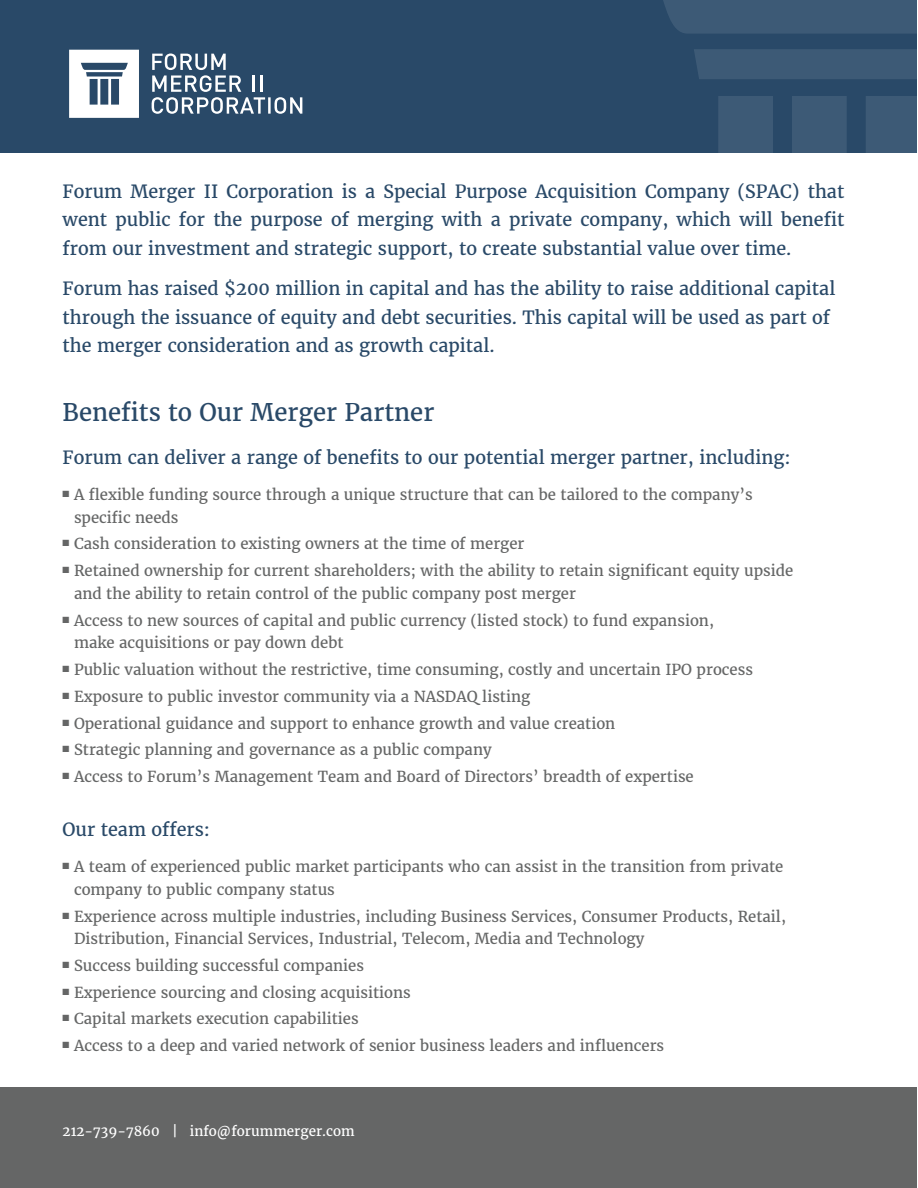
<style>
.page{position:relative;width:918px;height:1188px;background:#fff}
.page>*{position:absolute;margin:0;border:0;box-sizing:border-box;transform-origin:0 0}
.t1{font:24px "Merriweather";color:#294968}
.t2{font:18px/28.5px "Merriweather";color:#294968;text-align:justify}
.t3{font:15px/22.5px "Merriweather";color:#656666}
.t4{font:13.5px "Merriweather";color:#fff}
</style>
<div class="page">
<div style="left:1px;top:0;width:916px;height:153px;background:#294968"></div>
<svg style="left:663px;top:0;width:254px;height:153px;fill:#3d5a76"></svg>
<div style="left:1px;top:1087px;width:916px;height:100px;background:#656666"></div>
<svg style="left:69px;top:50px;width:70px;height:68px"></svg>
<svg style="left:152px;top:53px;width:150px;height:61px"></svg>
<p class="t2" style="left:63px;top:177px;width:783px">Forum Merger II Corporation is a Special Purpose Acquisition Company (SPAC) that went public for the purpose of merging with a private company, which will benefit from our investment and strategic support, to create substantial value over time.</p>
<p class="t2" style="left:63px;top:275px;width:774px;text-align:left">Forum has raised $200 million in capital and has the ability to raise additional capital through the issuance of equity and debt securities. This capital will be used as part of the merger consideration and as growth capital.</p>
<h1 class="t1" style="left:63px;top:398px;width:373px">Benefits to Our Merger Partner</h1>
<p class="t2" style="left:63px;top:443px;width:730px">Forum can deliver a range of benefits to our potential merger partner, including:</p>
<p class="t3" style="left:74px;top:484px;width:680px;text-indent:-11px">■ A flexible funding source through a unique structure that can be tailored to the company’s specific needs</p>
<p class="t3" style="left:63px;top:533px;width:463px">■ Cash consideration to existing owners at the time of merger</p>
<p class="t3" style="left:74px;top:560px;width:721px;text-indent:-11px">■ Retained ownership for current shareholders; with the ability to retain significant equity upside and the ability to retain control of the public company post merger</p>
<p class="t3" style="left:74px;top:609px;width:642px;text-indent:-11px">■ Access to new sources of capital and public currency (listed stock) to fund expansion, make acquisitions or pay down debt</p>
<p class="t3" style="left:63px;top:658px;width:692px">■ Public valuation without the restrictive, time consuming, costly and uncertain IPO process</p>
<p class="t3" style="left:63px;top:685px;width:469px">■ Exposure to public investor community via a NASDAQ listing</p>
<p class="t3" style="left:63px;top:712px;width:554px">■ Operational guidance and support to enhance growth and value creation</p>
<p class="t3" style="left:63px;top:739px;width:431px">■ Strategic planning and governance as a public company</p>
<p class="t3" style="left:63px;top:766px;width:633px">■ Access to Forum’s Management Team and Board of Directors’ breadth of expertise</p>
<p class="t2" style="left:63px;top:816px;width:149px">Our team offers:</p>
<p class="t3" style="left:74px;top:856px;width:711px;text-indent:-11px">■ A team of experienced public market participants who can assist in the transition from private company to public company status</p>
<p class="t3" style="left:74px;top:905px;width:714px;text-indent:-11px">■ Experience across multiple industries, including Business Services, Consumer Products, Retail,<br>Distribution, Financial Services, Industrial, Telecom, Media and Technology</p>
<p class="t3" style="left:63px;top:954px;width:303px">■ Success building successful companies</p>
<p class="t3" style="left:63px;top:981px;width:350px">■ Experience sourcing and closing acquisitions</p>
<p class="t3" style="left:63px;top:1008px;width:298px">■ Capital markets execution capabilities</p>
<p class="t3" style="left:63px;top:1035px;width:603px">■ Access to a deep and varied network of senior business leaders and influencers</p>
<p class="t4" style="left:63px;top:1123px;width:294px">212-739-7860 | info@forummerger.com</p>
</div>
